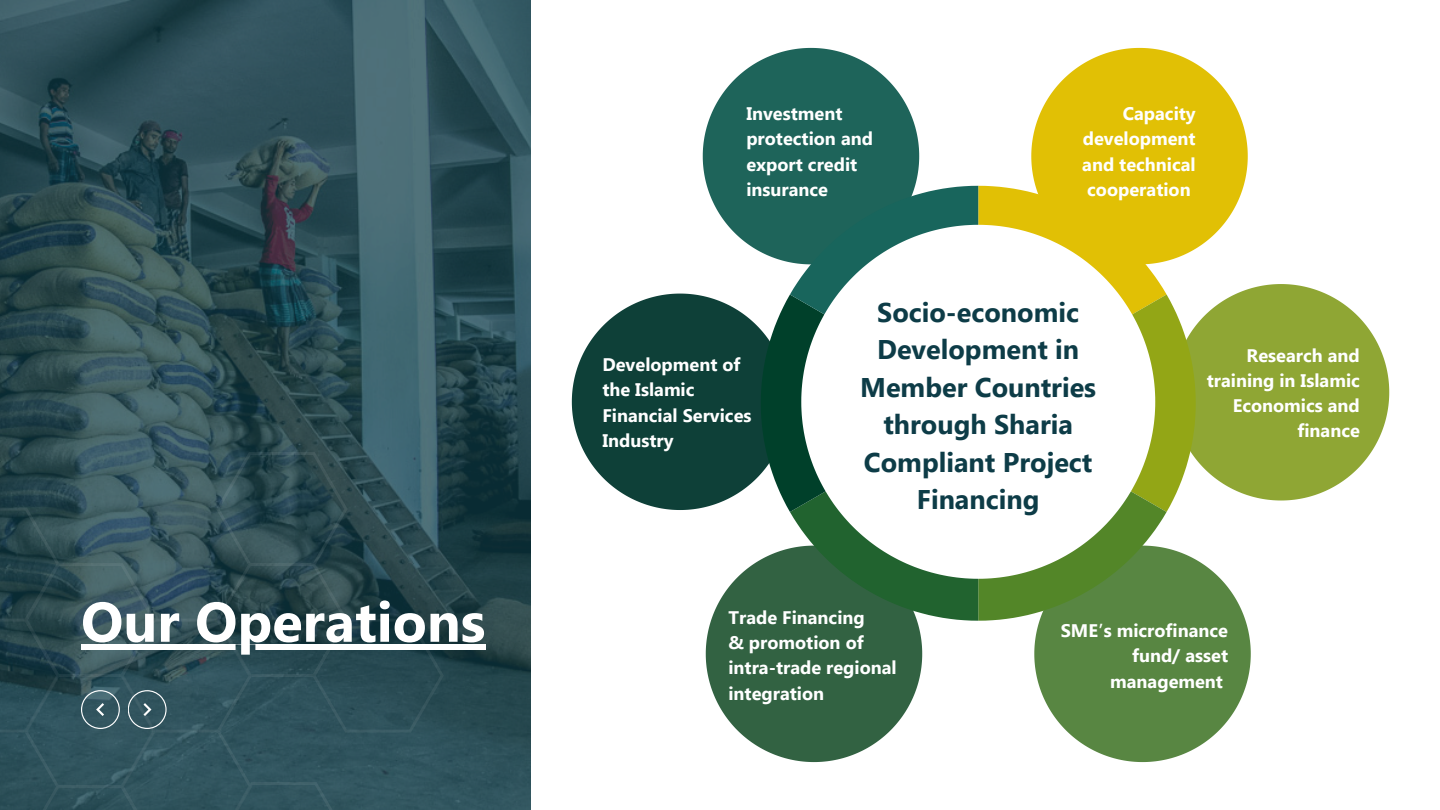
<style>
.page{position:relative;width:1440px;height:810px;background:#fff}
.page>*{position:absolute;margin:0;border:0;box-sizing:border-box;transform-origin:0 0}
.t1{font:700 56px "Segoe UI";color:#fff}
.t2{font:700 27px/37.5px "Segoe UI";color:#0d3c47;text-align:center}
.t3{font:700 18.2px/25.2px "Segoe UI";color:#fff}
.s1{font-family:"Noto Sans Gurmukhi";font-weight:400}
</style>
<div class="page">
<svg style="left:572px;top:294px;width:189px;height:216px;fill:#0e4038"></svg>
<svg style="left:1196px;top:284px;width:193px;height:217px;fill:#8fa634"></svg>
<svg style="left:1031px;top:48px;width:217px;height:213px;fill:#e1c005"></svg>
<svg style="left:703px;top:48px;width:216px;height:215px;fill:#1e645a"></svg>
<svg style="left:1034px;top:548px;width:217px;height:214px;fill:#588642"></svg>
<svg style="left:706px;top:548px;width:216px;height:214px;fill:#326242"></svg>
<svg style="left:1167px;top:295px;width:29px;height:216px;fill:#93a616"></svg>
<svg style="left:761px;top:295px;width:29px;height:217px;fill:#00402a"></svg>
<svg style="left:790px;top:186px;width:377px;height:435px"></svg>
<svg style="left:801px;top:225px;width:354px;height:354px"></svg>
<img style="left:0;top:0;width:531px;height:810px">
<svg style="left:0;top:452px;width:444px;height:358px"></svg>
<div style="left:81px;top:645px;width:114px;height:5px;background:#fff"></div>
<div style="left:195px;top:645px;width:290px;height:5px;background:#fff"></div>
<p class="t1" style="left:81px;top:581px;width:406px">Our Operations</p>
<p class="t3" style="left:746px;top:100px;width:128px">Investment protection and export credit insurance</p>
<p class="t3" style="left:1082px;top:100px;width:115px;text-align:justify;text-indent:41px">Capacity development and technical cooperation</p>
<p class="t3" style="left:602px;top:351px;width:151px">Development of the Islamic<br>Financial Services<br>Industry</p>
<p class="t2" style="left:860px;top:292px;width:237px">Socio-economic<br>Development in<br>Member Countries through Sharia<br>Compliant Project<br>Financing</p>
<p class="t3" style="left:1207px;top:341px;width:155px;text-align:right">Research and training in Islamic<br>Economics and finance</p>
<p class="t3" style="left:728px;top:604px;width:138px">Trade Financing</p>
<p class="t3" style="left:728px;top:629px;width:137px">&amp; promotion of</p>
<p class="t3" style="left:728px;top:654px;width:170px">intra-trade regional integration</p>
<h1 class="t3" style="left:1061px;top:617px;width:169px;text-align:right">SME<span class="s1">’</span>s microfinance fund/ asset management</h1>
</div>
